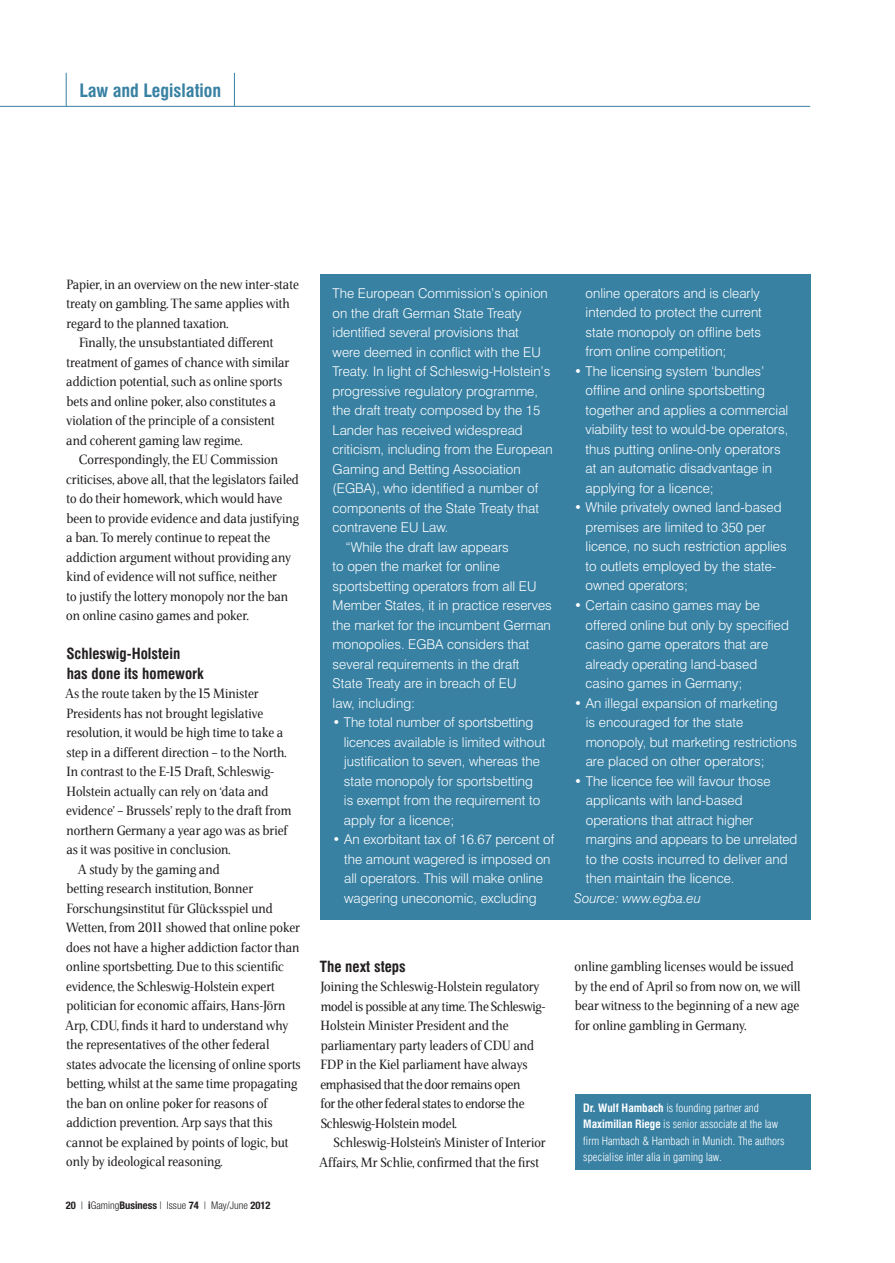
<style>
.page{position:relative;width:895px;height:1263px;background:#fff}
.page>*{position:absolute;margin:0;border:0;box-sizing:border-box;transform-origin:0 0}
.t1{font:700 condensed 18px "Swiss 721 BT";color:#3881a3}
.t2{font:700 condensed 15px/19.5px "Swiss 721 BT";color:#231f20}
.t3{font:13.5px/19.5px "Veritas";color:#231f20}
.t4{font:300 13.5px/19.5px "Swiss 721 BT";color:#fff}
.t5{font:13.5px "Veritas";letter-spacing:-.02em;color:#231f20}
.t6{font:italic 300 13.5px "Swiss 721 BT";color:#fff}
.t7{font:300 condensed 11.25px/16.5px "Swiss 721 BT";color:#fff}
.t8{font:300 condensed 10.5px "Helvetica Neue";color:#231f20}
.s1{font-weight:700}
</style>
<div class="page">
<hr style="left:66px;top:73px;width:1px;height:33px;background:#3881a3">
<hr style="left:0;top:106px;width:810px;height:1px;background:#3881a3">
<hr style="left:234px;top:73px;width:1px;height:33px;background:#3881a3">
<div style="left:575px;top:1094px;width:235px;height:75px;background:#3881a3"></div>
<div style="left:320px;top:274px;width:490px;height:645px;background:#3881a3"></div>
<p class="t1" style="left:79px;top:79px;width:143px">Law and Legislation</p>
<p class="t3" style="left:66px;top:274px;width:234px">Papier, in an overview on the new inter-state</p>
<p class="t3" style="left:67px;top:294px;width:225px">treaty on gambling. The same applies with</p>
<p class="t3" style="left:67px;top:313px;width:163px">regard to the planned taxation.</p>
<p class="t3" style="left:79px;top:333px;width:196px">Finally, the unsubstantiated different</p>
<p class="t3" style="left:67px;top:352px;width:224px">treatment of games of chance with similar</p>
<p class="t3" style="left:66px;top:372px;width:217px">addiction potential, such as online sports</p>
<p class="t3" style="left:67px;top:391px;width:211px">bets and online poker, also constitutes a</p>
<p class="t3" style="left:67px;top:411px;width:210px">violation of the principle of a consistent</p>
<p class="t3" style="left:66px;top:430px;width:177px">and coherent gaming law regime.</p>
<p class="t3" style="left:79px;top:450px;width:201px">Correspondingly, the EU Commission</p>
<p class="t3" style="left:66px;top:469px;width:234px">criticises, above all, that the legislators failed</p>
<p class="t3" style="left:67px;top:489px;width:217px">to do their homework, which would have</p>
<p class="t3" style="left:67px;top:508px;width:234px">been to provide evidence and data justifying</p>
<p class="t3" style="left:66px;top:528px;width:206px">a ban. To merely continue to repeat the</p>
<p class="t3" style="left:66px;top:547px;width:226px">addiction argument without providing any</p>
<p class="t3" style="left:67px;top:567px;width:212px">kind of evidence will not suffice, neither</p>
<p class="t3" style="left:67px;top:586px;width:223px">to justify the lottery monopoly nor the ban</p>
<p class="t3" style="left:66px;top:606px;width:184px">on online casino games and poker.</p>
<p class="t2" style="left:66px;top:644px;width:139px">Schleswig-Holstein has done its homework</p>
<p class="t3" style="left:65px;top:684px;width:195px">As the route taken by the 15 Minister</p>
<p class="t3" style="left:66px;top:703px;width:198px">Presidents has not brought legislative</p>
<p class="t3" style="left:67px;top:723px;width:218px">resolution, it would be high time to take a</p>
<p class="t3" style="left:66px;top:742px;width:221px">step in a different direction – to the North.</p>
<p class="t3" style="left:66px;top:762px;width:209px">In contrast to the E-15 Draft, Schleswig-</p>
<p class="t3" style="left:66px;top:781px;width:204px">Holstein actually can rely on ‘data and</p>
<p class="t3" style="left:66px;top:801px;width:227px">evidence’ – Brussels’ reply to the draft from</p>
<p class="t3" style="left:67px;top:820px;width:223px">northern Germany a year ago was as brief</p>
<p class="t3" style="left:66px;top:840px;width:166px">as it was positive in conclusion.</p>
<p class="t3" style="left:78px;top:859px;width:143px">A study by the gaming and</p>
<p class="t3" style="left:67px;top:879px;width:188px">betting research institution, Bonner</p>
<p class="t3" style="left:66px;top:898px;width:208px">Forschungsinstitut für Glücksspiel und</p>
<p class="t3" style="left:66px;top:918px;width:236px">Wetten, from 2011 showed that online poker</p>
<p class="t3" style="left:66px;top:937px;width:235px">does not have a higher addiction factor than</p>
<p class="t3" style="left:66px;top:957px;width:219px">online sportsbetting. Due to this scientific</p>
<p class="t3" style="left:66px;top:976px;width:210px">evidence, the Schleswig-Holstein expert</p>
<p class="t3" style="left:67px;top:996px;width:220px">politician for economic affairs, Hans-Jörn</p>
<p class="t3" style="left:65px;top:1015px;width:225px">Arp, CDU, finds it hard to understand why</p>
<p class="t3" style="left:67px;top:1035px;width:204px">the representatives of the other federal</p>
<p class="t3" style="left:66px;top:1054px;width:236px">states advocate the licensing of online sports</p>
<p class="t3" style="left:67px;top:1074px;width:232px">betting, whilst at the same time propagating</p>
<p class="t3" style="left:67px;top:1093px;width:203px">the ban on online poker for reasons of</p>
<p class="t3" style="left:66px;top:1113px;width:208px">addiction prevention. Arp says that this</p>
<p class="t3" style="left:66px;top:1132px;width:224px">cannot be explained by points of logic, but</p>
<p class="t3" style="left:66px;top:1152px;width:158px">only by ideological reasoning.</p>
<p class="t8" style="left:66px;top:1198px;width:206px"><span class="s1">20</span> | <span class="s1">i</span>Gaming<span class="s1">Business</span> | Issue <span class="s1">74</span> | May/June <span class="s1">2012</span></p>
<p class="t4" style="left:333px;top:283px;width:217px">The European Commission’s opinion</p>
<p class="t4" style="left:333px;top:303px;width:190px">on the draft German State Treaty</p>
<p class="t4" style="left:333px;top:322px;width:188px">identified several provisions that</p>
<p class="t4" style="left:333px;top:342px;width:210px">were deemed in conflict with the EU</p>
<p class="t4" style="left:333px;top:361px;width:219px">Treaty. In light of Schleswig-Holstein’s</p>
<p class="t4" style="left:333px;top:381px;width:207px">progressive regulatory programme,</p>
<p class="t4" style="left:333px;top:400px;width:209px">the draft treaty composed by the 15</p>
<p class="t4" style="left:333px;top:420px;width:192px">Lander has received widespread</p>
<p class="t4" style="left:333px;top:439px;width:222px">criticism, including from the European</p>
<p class="t4" style="left:333px;top:459px;width:189px">Gaming and Betting Association</p>
<p class="t4" style="left:333px;top:478px;width:207px">(EGBA), who identified a number of</p>
<p class="t4" style="left:333px;top:498px;width:208px">components of the State Treaty that</p>
<p class="t4" style="left:333px;top:517px;width:117px">contravene EU Law.</p>
<p class="t4" style="left:345px;top:537px;width:165px">“While the draft law appears</p>
<p class="t4" style="left:333px;top:556px;width:169px">to open the market for online</p>
<p class="t4" style="left:333px;top:576px;width:205px">sportsbetting operators from all EU</p>
<p class="t4" style="left:333px;top:595px;width:221px">Member States, it in practice reserves</p>
<p class="t4" style="left:333px;top:615px;width:220px">the market for the incumbent German</p>
<p class="t4" style="left:333px;top:634px;width:198px">monopolies. EGBA considers that</p>
<p class="t4" style="left:333px;top:654px;width:188px">several requirements in the draft</p>
<p class="t4" style="left:333px;top:673px;width:185px">State Treaty are in breach of EU</p>
<p class="t4" style="left:333px;top:693px;width:84px">law, including:</p>
<p class="t4" style="left:344px;top:712px;width:203px;text-indent:-11px">• The total number of sportsbetting licences available is limited without justification to seven, whereas the state monopoly for sportsbetting is exempt from the requirement to apply for a licence;</p>
<p class="t4" style="left:333px;top:829px;width:223px;text-align:center">• An exorbitant tax of 16.67 percent of the amount wagered is imposed on all operators. This will make online wagering uneconomic, excluding</p>
<p class="t2" style="left:320px;top:956px;width:87px">The next steps</p>
<p class="t3" style="left:321px;top:976px;width:220px">Joining the Schleswig-Holstein regulatory</p>
<p class="t5" style="left:321px;top:998px;width:226px">model is possible at any time. The Schleswig-</p>
<p class="t3" style="left:320px;top:1015px;width:189px">Holstein Minister President and the</p>
<p class="t3" style="left:321px;top:1035px;width:215px">parliamentary party leaders of CDU and</p>
<p class="t3" style="left:320px;top:1054px;width:208px">FDP in the Kiel parliament have always</p>
<p class="t5" style="left:320px;top:1076px;width:202px">emphasised that the door remains open</p>
<p class="t5" style="left:320px;top:1095px;width:205px">for the other federal states to endorse the</p>
<p class="t3" style="left:321px;top:1113px;width:138px">Schleswig-Holstein model.</p>
<p class="t3" style="left:333px;top:1132px;width:214px">Schleswig-Holstein’s Minister of Interior</p>
<p class="t3" style="left:319px;top:1152px;width:221px">Affairs, Mr Schlie, confirmed that the first</p>
<p class="t4" style="left:585px;top:283px;width:178px">online operators and is clearly intended to protect the current state monopoly on offline bets from online competition;</p>
<p class="t4" style="left:585px;top:361px;width:204px;text-indent:-12px">• The licensing system ‘bundles’ offline and online sportsbetting together and applies a commercial viability test to would-be operators, thus putting online-only operators at an automatic disadvantage in applying for a licence;</p>
<p class="t4" style="left:585px;top:498px;width:203px;text-indent:-12px">• While privately owned land-based premises are limited to 350 per licence, no such restriction applies to outlets employed by the state&shy;owned operators;</p>
<p class="t4" style="left:585px;top:595px;width:205px;text-indent:-12px">• Certain casino games may be offered online but only by specified casino game operators that are already operating land-based casino games in Germany;</p>
<p class="t4" style="left:585px;top:692px;width:213px;text-indent:-12px">• An illegal expansion of marketing<br>is encouraged for the state monopoly, but marketing restrictions are placed on other operators;</p>
<p class="t4" style="left:574px;top:770px;width:198px">• The licence fee will favour those</p>
<p class="t4" style="left:586px;top:790px;width:158px">applicants with land-based</p>
<p class="t4" style="left:586px;top:809px;width:169px">operations that attract higher</p>
<p class="t4" style="left:586px;top:829px;width:213px">margins and appears to be unrelated</p>
<p class="t4" style="left:586px;top:848px;width:203px">to the costs incurred to deliver and</p>
<p class="t4" style="left:586px;top:868px;width:150px">then maintain the licence.</p>
<p class="t6" style="left:574px;top:889px;width:129px">Source: www.egba.eu</p>
<p class="t3" style="left:574px;top:957px;width:227px">online gambling licenses would be issued by the end of April so from now on, we will bear witness to the beginning of a new age for online gambling in Germany.</p>
<p class="t7" style="left:583px;top:1099px;width:203px"><span class="s1">Dr. Wulf Hambach</span> is founding partner and <span class="s1">Maximilian Riege</span> is senior associate at the law firm Hambach &amp; Hambach in Munich. The authors specialise inter alia in gaming law.</p>
</div>
